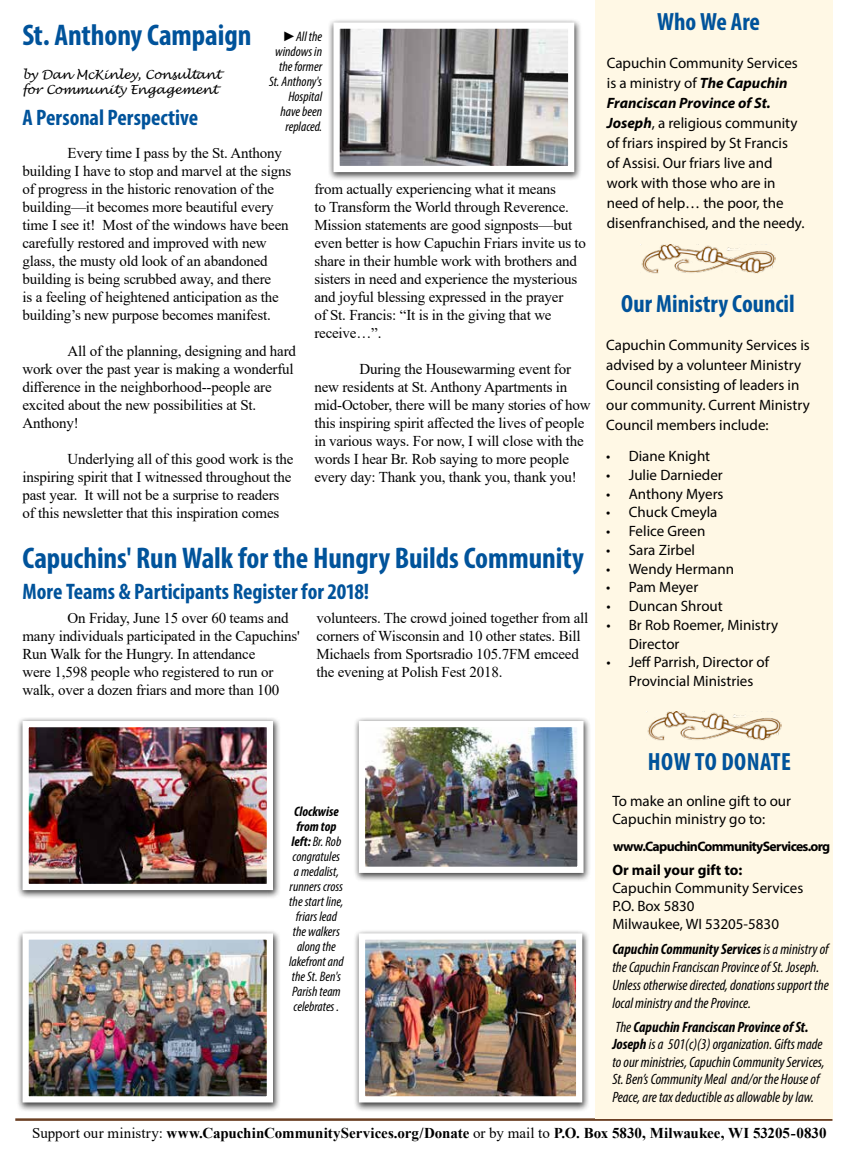
<style>
.page{position:relative;width:855px;height:1170px;background:#fff}
.page>*{position:absolute;margin:0;border:0;box-sizing:border-box;transform-origin:0 0}
.Story_Head{font:700 condensed 30px "Myriad Pro";letter-spacing:-.005em;color:#00539b}
.t1{font:700 condensed 25px "Myriad Pro";color:#00539b}
.t2{font:700 condensed 25px "Myriad Pro";letter-spacing:.02em;color:#00539b}
.Subhead{font:700 condensed 22.5px "Myriad Pro";color:#00539b}
.t3{font:15px/18px "Times New Roman";letter-spacing:-.01em;color:#000}
.t4{font:15px/20px "Myriad Pro";color:#000}
.t5{font:italic condensed 15px/17.5px "Myriad Pro";color:#000}
.Body_Copy{font:700 15px "Times New Roman";color:#000}
.t6{font:italic condensed 13.75px/15px "Myriad Pro";color:#000;text-align:right}
.t7{font:700 13.75px "Myriad Pro";letter-spacing:-.05em;color:#000}
.Body_Copy-2{font:italic 12.5px/15px "Lucida Handwriting";letter-spacing:-.02em;color:#000}
.s1{font-family:"Times New Roman";font-weight:700;font-stretch:normal}
.s2{font-weight:700;font-style:italic}
.s3{font-weight:700}
.s4{font-weight:400}
</style>
<div class="page">
<hr style="left:15px;top:1118px;width:818px;height:3px;background:#6b3f23">
<div style="left:595px;top:0;width:237px;height:1118px;background:#fff8e5"></div>
<img style="left:641px;top:245px;width:135px;height:29px">
<img style="left:647px;top:712px;width:134px;height:29px">
<div style="left:328px;top:18px;width:254px;height:164px;background:#000;opacity:.75"></div>
<img style="left:340px;top:29px;width:227px;height:136px">
<div style="left:333px;top:22px;width:241px;height:150px;border:6px solid #fff"></div>
<div style="left:17px;top:717px;width:264px;height:182px;background:#000;opacity:.75"></div>
<img style="left:29px;top:728px;width:237px;height:155px">
<div style="left:22px;top:721px;width:251px;height:169px;border:6px solid #fff"></div>
<div style="left:17px;top:929px;width:264px;height:183px;background:#000;opacity:.75"></div>
<img style="left:29px;top:940px;width:237px;height:155px">
<div style="left:22px;top:933px;width:251px;height:169px;border:6px solid #fff"></div>
<div style="left:353px;top:717px;width:239px;height:165px;background:#000;opacity:.75"></div>
<img style="left:366px;top:728px;width:211px;height:138px">
<div style="left:359px;top:721px;width:225px;height:152px;border:6px solid #fff"></div>
<div style="left:353px;top:929px;width:237px;height:183px;background:#000;opacity:.75"></div>
<img style="left:366px;top:940px;width:209px;height:155px">
<div style="left:359px;top:933px;width:223px;height:169px;border:6px solid #fff"></div>
<p class="Story_Head" style="left:22px;top:16px;width:231px">St. Anthony Campaign</p>
<p class="Body_Copy-2" style="left:22px;top:67px;width:200px">by Dan McKinley, Consultant for Community Engagement</p>
<p class="Subhead" style="left:22px;top:104px;width:177px">A Personal Perspective</p>
<p class="t3" style="left:22px;top:144px;width:270px;text-indent:45px">Every time I pass by the St. Anthony building I have to stop and marvel at the signs of progress in the historic renovation of the building—it becomes more beautiful every time I see it! Most of the windows have been carefully restored and improved with new glass, the musty old look of an abandoned building is being scrubbed away, and there<br>is a feeling of heightened anticipation as the building’s new purpose becomes manifest.</p>
<p class="t3" style="left:22px;top:342px;width:275px;text-indent:45px">All of the planning, designing and hard work over the past year is making a wonderful difference in the neighborhood--people are excited about the new possibilities at St.<br>Anthony!</p>
<p class="t3" style="left:22px;top:450px;width:273px;text-indent:45px">Underlying all of this good work is the inspiring spirit that I witnessed throughout the past year. It will not be a surprise to readers of this newsletter that this inspiration comes</p>
<p class="t6" style="left:269px;top:29px;width:55px"><span class="s1">►</span>All the windows in the former<br>St. Anthony's<br>Hospital have been replaced.</p>
<p class="t3" style="left:314px;top:180px;width:273px">from actually experiencing what it means<br>to Transform the World through Reverence.<br>Mission statements are good signposts—but even better is how Capuchin Friars invite us to share in their humble work with brothers and sisters in need and experience the mysterious and joyful blessing expressed in the prayer<br>of St. Francis: “It is in the giving that we receive…”.</p>
<p class="t3" style="left:314px;top:360px;width:278px;text-indent:45px">During the Housewarming event for new residents at St. Anthony Apartments in mid-October, there will be many stories of how this inspiring spirit affected the lives of people in various ways. For now, I will close with the words I hear Br. Rob saying to more people every day: Thank you, thank you, thank you!</p>
<p class="Story_Head" style="left:22px;top:539px;width:563px">Capuchins' Run Walk for the Hungry Builds Community</p>
<p class="Subhead" style="left:22px;top:577px;width:348px">More Teams &amp; Participants Register for 2018!</p>
<p class="t3" style="left:22px;top:608px;width:279px;text-indent:45px">On Friday, June 15 over 60 teams and many individuals participated in the Capuchins' Run Walk for the Hungry. In attendance<br>were 1,598 people who registered to run or walk, over a dozen friars and more than 100</p>
<p class="t3" style="left:316px;top:608px;width:273px">volunteers. The crowd joined together from all corners of Wisconsin and 10 other states. Bill Michaels from Sportsradio 105.7FM emceed the evening at Polish Fest 2018.</p>
<p class="t1" style="left:657px;top:6px;width:104px">Who We Are</p>
<p class="t4" style="left:607px;top:52px;width:199px">Capuchin Community Services is a ministry of <span class="s2">The Capuchin<br>Franciscan Province of St.<br>Joseph</span>, a religious community of friars inspired by St Francis<br>of Assisi. Our friars live and work with those who are in need of help… the poor, the disenfranchised, and the needy.</p>
<p class="t1" style="left:621px;top:289px;width:175px">Our Ministry Council</p>
<p class="t4" style="left:606px;top:335px;width:205px">Capuchin Community Services is advised by a volunteer Ministry<br>Council consisting of leaders in our community. Current Ministry<br>Council members include:</p>
<p class="t4" style="left:606px;top:446px;width:105px">• Diane Knight</p>
<p class="t4" style="left:606px;top:465px;width:118px">• Julie Darnieder</p>
<p class="t4" style="left:606px;top:483px;width:119px">• Anthony Myers</p>
<p class="t4" style="left:606px;top:502px;width:113px">• Chuck Cmeyla</p>
<p class="t4" style="left:606px;top:521px;width:101px">• Felice Green</p>
<p class="t4" style="left:606px;top:540px;width:90px">• Sara Zirbel</p>
<p class="t4" style="left:606px;top:558px;width:129px">• Wendy Hermann</p>
<p class="t4" style="left:606px;top:577px;width:94px">• Pam Meyer</p>
<p class="t4" style="left:607px;top:596px;width:118px">• Duncan Shrout</p>
<p class="t4" style="left:629px;top:615px;width:151px;line-height:18.8px;text-indent:-22px">• Br Rob Roemer, Ministry<br>Director</p>
<p class="t4" style="left:607px;top:653px;width:164px;line-height:18.8px;text-align:center">• Jeff Parrish, Director of<br>Provincial Ministries</p>
<p class="t6" style="left:289px;top:804px;width:56px;text-align:center"><span class="s3">Clockwise from top left:</span> Br. Rob congratules a medalist, runners cross the start line, friars lead the walkers along the lakefront and the St. Ben's<br>Parish team celebrates .</p>
<p class="t2" style="left:648px;top:746px;width:145px">HOW TO DONATE</p>
<p class="t4" style="left:612px;top:792px;width:180px;line-height:18px">To make an online gift to our<br>Capuchin ministry go to:</p>
<p class="t7" style="left:613px;top:837px;width:219px">www.CapuchinCommunityServices.org</p>
<p class="t4" style="left:612px;top:861px;width:193px;line-height:18px"><span class="s3">Or mail your gift to:<br></span>Capuchin Community Services<br>P.O. Box 5830<br>Milwaukee, WI 53205-5830</p>
<p class="t5" style="left:612px;top:939px;width:218px;line-height:18px"><span class="s3">Capuchin Community Services</span> is a ministry of the Capuchin Franciscan Province of St. Joseph.<br>Unless otherwise directed, donations support the local ministry and the Province.</p>
<p class="t5" style="left:612px;top:1018px;width:214px">The <span class="s3">Capuchin Franciscan Province of St.<br>Joseph</span> is a 501(c)(3) organization. Gifts made to our ministries, Capuchin Community Services, St. Ben’s Community Meal and/or the House of Peace, are tax deductible as allowable by law.</p>
<p class="Body_Copy" style="left:32px;top:1122px;width:796px"><span class="s4">Support our ministry:</span> www.CapuchinCommunityServices.org/Donate <span class="s4">or by mail to</span> P.O. Box 5830, Milwaukee, WI 53205-0830</p>
</div>
